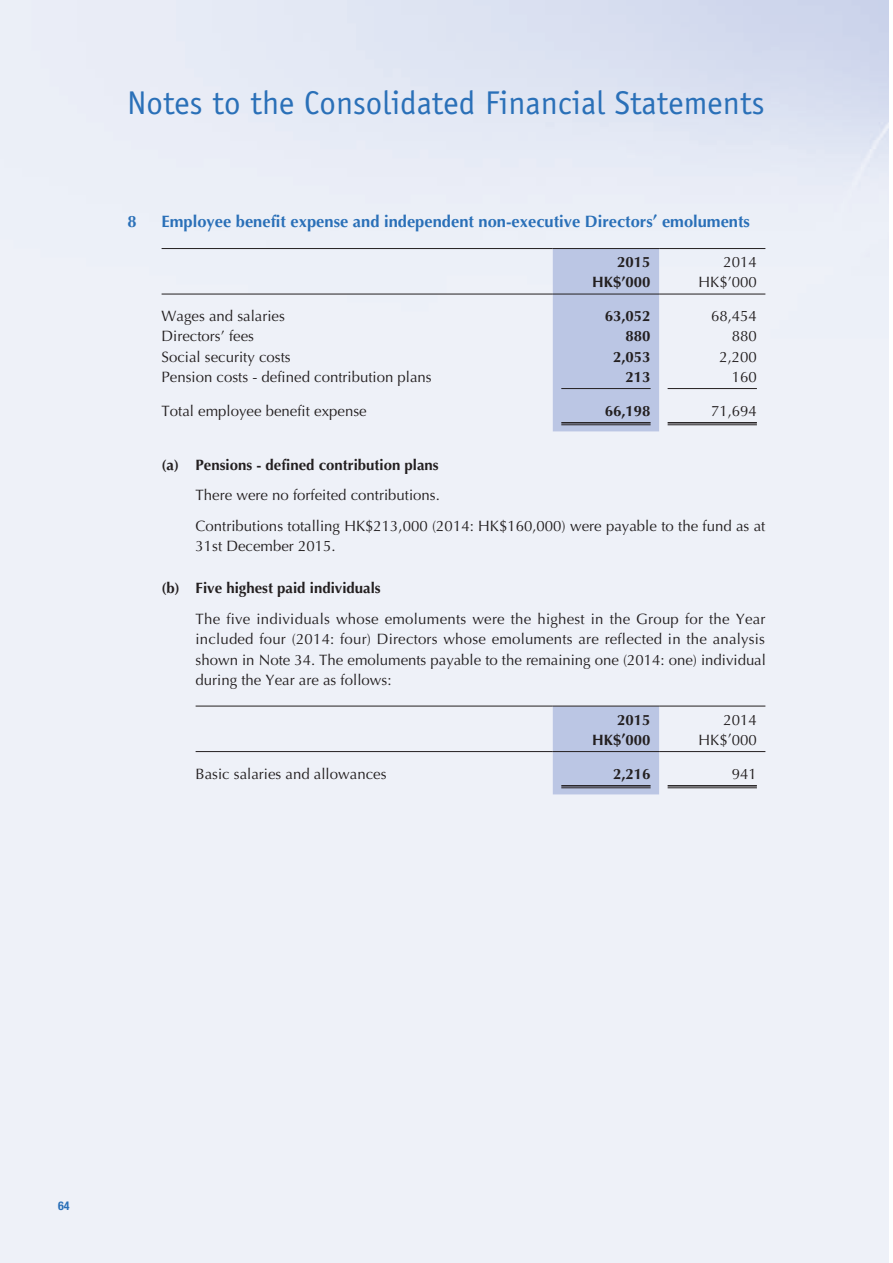
<style>
.page{position:relative;width:893px;height:1263px;background:#fff}
.page>*{position:absolute;margin:0;border:0;box-sizing:border-box;transform-origin:0 0}
.t1{font:33px "Officina Sans Std";color:#2a70b8}
._3__標題{font:700 16.5px "Optima LT Std";color:#2a70b8}
._1__內文{font:15px/20.2px "Optima LT Std";color:#231f20}
._4__副標題{font:700 15px "Optima LT Std";color:#231f20}
._1__內文-2{font:700 15px "Optima LT Std";color:#231f20}
.t2{font:700 condensed 12px "Helvetica Neue LT Std";color:#2a70b8}
</style>
<div class="page">
<div style="left:553px;top:249px;width:106px;height:182px;background:#bbc6e4"></div>
<hr style="left:162px;top:248px;width:391px;height:1px;background:#231f20">
<hr style="left:553px;top:248px;width:106px;height:1px;background:#231f20">
<hr style="left:659px;top:248px;width:106px;height:1px;background:#231f20">
<hr style="left:162px;top:294px;width:391px;height:1px;background:#231f20">
<hr style="left:553px;top:294px;width:106px;height:1px;background:#231f20">
<hr style="left:659px;top:294px;width:106px;height:1px;background:#231f20">
<hr style="left:561px;top:388px;width:90px;height:1px;background:#231f20">
<hr style="left:668px;top:388px;width:89px;height:1px;background:#231f20">
<hr style="left:561px;top:422px;width:90px;height:1px;background:#231f20">
<hr style="left:561px;top:424px;width:90px;height:1px;background:#231f20">
<hr style="left:668px;top:422px;width:89px;height:1px;background:#231f20">
<hr style="left:668px;top:424px;width:89px;height:1px;background:#231f20">
<div style="left:553px;top:707px;width:106px;height:87px;background:#bbc6e4"></div>
<hr style="left:196px;top:706px;width:357px;height:1px;background:#231f20">
<hr style="left:553px;top:706px;width:106px;height:1px;background:#231f20">
<hr style="left:659px;top:706px;width:106px;height:1px;background:#231f20">
<hr style="left:196px;top:751px;width:357px;height:1px;background:#231f20">
<hr style="left:553px;top:751px;width:106px;height:1px;background:#231f20">
<hr style="left:659px;top:751px;width:106px;height:1px;background:#231f20">
<hr style="left:561px;top:785px;width:90px;height:1px;background:#231f20">
<hr style="left:561px;top:787px;width:90px;height:1px;background:#231f20">
<hr style="left:668px;top:785px;width:89px;height:1px;background:#231f20">
<hr style="left:668px;top:787px;width:89px;height:1px;background:#231f20">
<h1 class="t1" style="left:128px;top:83px;width:638px">Notes to the Consolidated Financial Statements</h1>
<p class="_3__標題" style="left:128px;top:212px;width:11px">8</p>
<p class="_3__標題" style="left:162px;top:212px;width:590px">Employee benefit expense and independent non-executive Directors’ emoluments</p>
<p class="_1__內文-2" style="left:617px;top:253px;width:35px">2015</p>
<p class="_1__內文" style="left:723px;top:252px;width:35px">2014</p>
<p class="_1__內文-2" style="left:592px;top:274px;width:60px">HK$’000</p>
<p class="_1__內文" style="left:698px;top:272px;width:60px">HK$’000</p>
<p class="_1__內文" style="left:162px;top:306px;width:125px">Wages and salaries</p>
<p class="_1__內文-2" style="left:605px;top:307px;width:47px">63,052</p>
<p class="_1__內文" style="left:711px;top:306px;width:47px">68,454</p>
<p class="_1__內文" style="left:162px;top:326px;width:94px">Directors’ fees</p>
<p class="_1__內文-2" style="left:626px;top:328px;width:27px">880</p>
<p class="_1__內文" style="left:732px;top:326px;width:27px">880</p>
<p class="_1__內文" style="left:162px;top:347px;width:131px">Social security costs</p>
<p class="_1__內文-2" style="left:613px;top:348px;width:39px">2,053</p>
<p class="_1__內文" style="left:719px;top:347px;width:39px">2,200</p>
<p class="_1__內文" style="left:162px;top:367px;width:272px">Pension costs - defined contribution plans</p>
<p class="_1__內文-2" style="left:626px;top:368px;width:27px">213</p>
<p class="_1__內文" style="left:732px;top:367px;width:27px">160</p>
<p class="_1__內文" style="left:162px;top:401px;width:207px">Total employee benefit expense</p>
<p class="_1__內文-2" style="left:605px;top:402px;width:47px">66,198</p>
<p class="_1__內文" style="left:711px;top:401px;width:47px">71,694</p>
<p class="_4__副標題" style="left:162px;top:456px;width:279px">(a) Pensions - defined contribution plans</p>
<p class="_1__內文" style="left:196px;top:485px;width:246px">There were no forfeited contributions.</p>
<p class="_1__內文" style="left:196px;top:516px;width:571px">Contributions totalling HK$213,000 (2014: HK$160,000) were payable to the fund as at<br>31st December 2015.</p>
<p class="_4__副標題" style="left:162px;top:579px;width:221px">(b) Five highest paid individuals</p>
<p class="_1__內文" style="left:196px;top:609px;width:572px;text-align:justify">The five individuals whose emoluments were the highest in the Group for the Year included four (2014: four) Directors whose emoluments are reflected in the analysis shown in Note 34. The emoluments payable to the remaining one (2014: one) individual during the Year are as follows:</p>
<p class="_1__內文-2" style="left:617px;top:711px;width:35px">2015</p>
<p class="_1__內文" style="left:723px;top:710px;width:35px">2014</p>
<p class="_1__內文-2" style="left:592px;top:731px;width:60px">HK$’000</p>
<p class="_1__內文" style="left:698px;top:730px;width:60px">HK$’000</p>
<p class="_1__內文" style="left:196px;top:764px;width:192px">Basic salaries and allowances</p>
<p class="_1__內文-2" style="left:613px;top:765px;width:39px">2,216</p>
<p class="_1__內文" style="left:732px;top:764px;width:27px">941</p>
<p class="t2" style="left:58px;top:1198px;width:13px">64</p>
</div>
